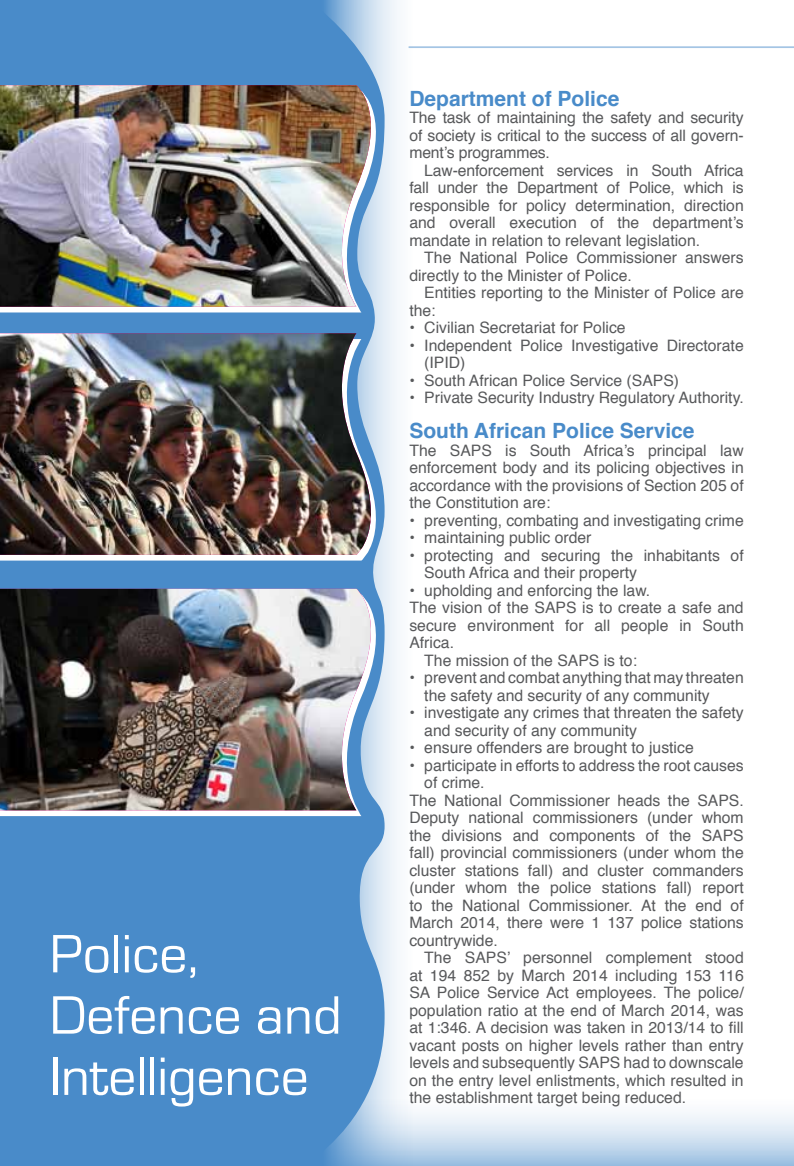
<style>
.page{position:relative;width:794px;height:1166px;background:#fff}
.page>*{position:absolute;margin:0;border:0;box-sizing:border-box;transform-origin:0 0}
.t1{font:56px/61.2px "Eurostile";color:#fff}
.t2{font:700 21px "Helvetica";color:#498bc9}
.t3{font:15.75px/17.5px "Helvetica";color:#58595b}
</style>
<div class="page">
<hr style="left:408px;top:46px;width:386px;height:2px;background:#498bc9">
<div style="left:0;top:1089px;width:794px;height:77px;background:linear-gradient(to bottom,#fff,#a7c7e5)"></div>
<svg style="left:385px;top:0;width:37px;height:1166px"></svg>
<div style="left:0;top:0;width:385px;height:1166px;background:#498bc9"></div>
<svg style="left:0;top:339px;width:394px;height:221px"></svg>
<svg style="left:0;top:594px;width:394px;height:222px"></svg>
<svg style="left:0;top:91px;width:394px;height:221px"></svg>
<svg style="left:372px;top:333px;width:17px;height:222px;background:#c2d8ec"></svg>
<img style="left:0;top:333px;width:372px;height:222px">
<svg style="left:372px;top:589px;width:17px;height:221px;background:#bad3ea"></svg>
<img style="left:0;top:589px;width:372px;height:221px">
<svg style="left:372px;top:85px;width:17px;height:222px;background:#bdd5eb"></svg>
<img style="left:0;top:85px;width:372px;height:222px">
<h1 class="t1" style="left:50px;top:924px;width:293px">Police,<br>Defence and<br>Intelligence</h1>
<h2 class="t2" style="left:409px;top:81px;width:212px">Department of Police</h2>
<p class="t3" style="left:409px;top:110px;width:336px;text-align:justify">The task of maintaining the safety and security of society is critical to the success of all govern&shy;ment’s programmes.</p>
<p class="t3" style="left:409px;top:162px;width:336px;text-align:justify;text-indent:15px">Law-enforcement services in South Africa fall under the Department of Police, which is responsible for policy determination, direction and overall execution of the department’s mandate in relation to relevant legislation.</p>
<p class="t3" style="left:409px;top:249px;width:336px;text-indent:15px">The National Police Commissioner answers directly to the Minister of Police.</p>
<p class="t3" style="left:409px;top:284px;width:336px;text-indent:15px">Entities reporting to the Minister of Police are the:</p>
<p class="t3" style="left:409px;top:319px;width:218px">• Civilian Secretariat for Police</p>
<p class="t3" style="left:424px;top:337px;width:321px;text-indent:-15px">• Independent Police Investigative Directorate (IPID)</p>
<p class="t3" style="left:409px;top:372px;width:271px">• South African Police Service (SAPS)</p>
<p class="t3" style="left:409px;top:389px;width:336px">• Private Security Industry Regulatory Authority.</p>
<h2 class="t2" style="left:409px;top:414px;width:287px">South African Police Service</h2>
<p class="t3" style="left:409px;top:442px;width:336px;text-align:justify">The SAPS is South Africa’s principal law enforcement body and its policing objectives in accordance with the provisions of Section 205 of the Constitution are:</p>
<p class="t3" style="left:409px;top:512px;width:336px">• preventing, combating and investigating crime</p>
<p class="t3" style="left:409px;top:529px;width:184px">• maintaining public order</p>
<p class="t3" style="left:424px;top:547px;width:321px;text-indent:-15px">• protecting and securing the inhabitants of<br>South Africa and their property</p>
<p class="t3" style="left:409px;top:582px;width:242px">• upholding and enforcing the law.</p>
<p class="t3" style="left:409px;top:599px;width:336px">The vision of the SAPS is to create a safe and</p>
<p class="t3" style="left:409px;top:617px;width:336px">secure environment for all people in South</p>
<p class="t3" style="left:409px;top:634px;width:46px">Africa.</p>
<p class="t3" style="left:424px;top:652px;width:214px">The mission of the SAPS is to:</p>
<p class="t3" style="left:424px;top:669px;width:321px;text-indent:-15px">• prevent and combat anything that may threaten the safety and security of any community</p>
<p class="t3" style="left:424px;top:704px;width:321px;text-indent:-15px">• investigate any crimes that threaten the safety and security of any community</p>
<p class="t3" style="left:409px;top:739px;width:286px">• ensure offenders are brought to justice</p>
<p class="t3" style="left:409px;top:757px;width:336px">• participate in efforts to address the root causes</p>
<p class="t3" style="left:424px;top:774px;width:62px">of crime.</p>
<p class="t3" style="left:409px;top:792px;width:336px">The National Commissioner heads the SAPS.</p>
<p class="t3" style="left:409px;top:809px;width:336px">Deputy national commissioners (under whom</p>
<p class="t3" style="left:409px;top:827px;width:336px">the divisions and components of the SAPS</p>
<p class="t3" style="left:409px;top:844px;width:336px">fall) provincial commissioners (under whom the</p>
<p class="t3" style="left:409px;top:862px;width:336px">cluster stations fall) and cluster commanders</p>
<p class="t3" style="left:409px;top:879px;width:336px">(under whom the police stations fall) report</p>
<p class="t3" style="left:409px;top:897px;width:336px">to the National Commissioner. At the end of</p>
<p class="t3" style="left:409px;top:914px;width:336px">March 2014, there were 1 137 police stations</p>
<p class="t3" style="left:409px;top:932px;width:90px">countrywide.</p>
<p class="t3" style="left:424px;top:949px;width:321px">The SAPS’ personnel complement stood</p>
<p class="t3" style="left:409px;top:967px;width:336px">at 194 852 by March 2014 including 153 116</p>
<p class="t3" style="left:409px;top:984px;width:336px">SA Police Service Act employees. The police/</p>
<p class="t3" style="left:409px;top:1002px;width:336px">population ratio at the end of March 2014, was</p>
<p class="t3" style="left:409px;top:1019px;width:336px">at 1:346. A decision was taken in 2013/14 to fill</p>
<p class="t3" style="left:409px;top:1037px;width:336px">vacant posts on higher levels rather than entry</p>
<p class="t3" style="left:409px;top:1054px;width:336px">levels and subsequently SAPS had to downscale</p>
<p class="t3" style="left:409px;top:1072px;width:336px">on the entry level enlistments, which resulted in</p>
<p class="t3" style="left:409px;top:1089px;width:278px">the establishment target being reduced.</p>
</div>
